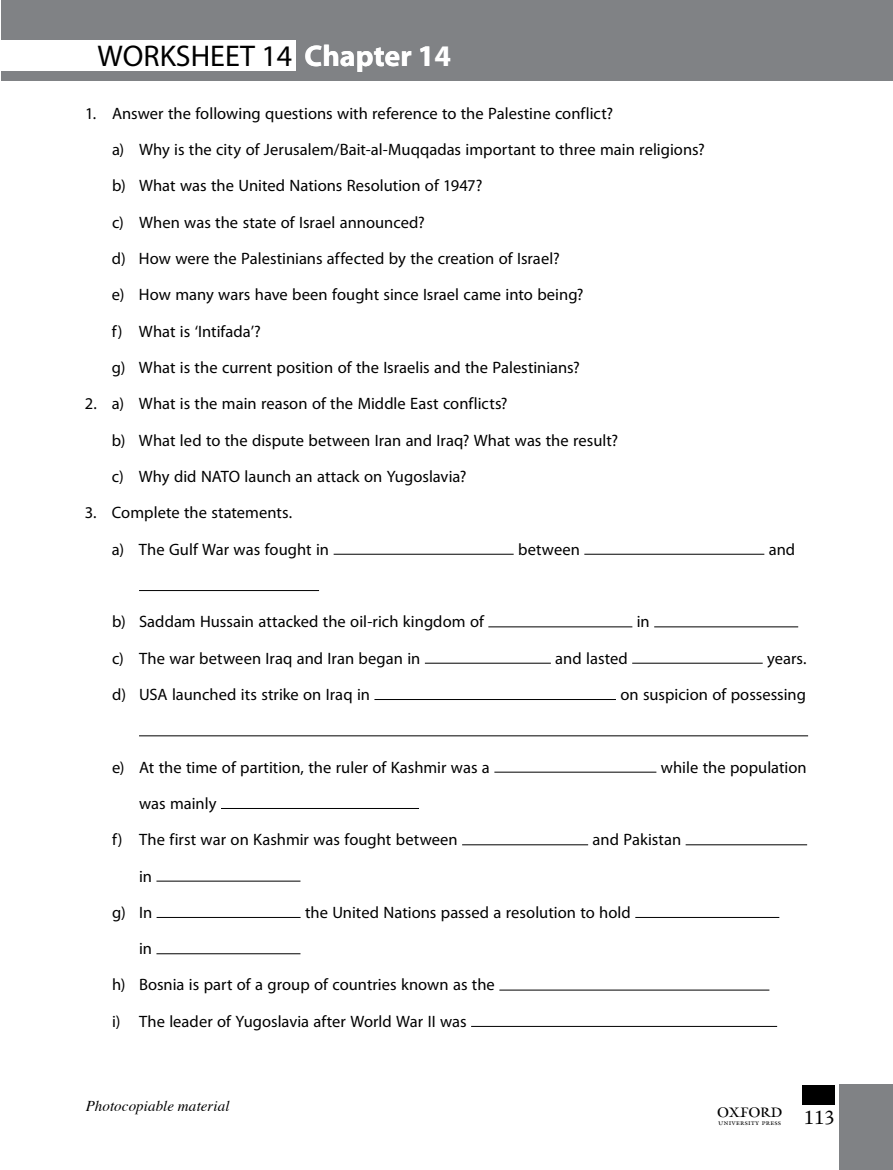
<style>
.page{position:relative;width:893px;height:1170px;background:#fff}
.page>*{position:absolute;margin:0;border:0;box-sizing:border-box;transform-origin:0 0}
.t1{font:30px "Myriad Pro";color:#000}
.t2{font:21px "Adobe Jenson Pro";color:#000}
.t3{font:16.5px/36.3px "Myriad Pro";color:#000}
.t4{font:italic 15px "Times";letter-spacing:.005em;color:#000}
.s1{font-weight:700;color:#fff}
.s2{font-family:"OUP1";font-size:22.5px}
</style>
<div class="page">
<div style="left:802px;top:1084px;width:32px;height:20px;background:#000"></div>
<div style="left:840px;top:1084px;width:53px;height:85px;background:#808285"></div>
<div style="left:1px;top:0;width:892px;height:80px;background:#808285"></div>
<div style="left:1px;top:40px;width:295px;height:31px;background:#fff"></div>
<hr style="left:334px;top:554px;width:180px;height:1px;background:#000">
<hr style="left:584px;top:554px;width:180px;height:1px;background:#000">
<hr style="left:139px;top:590px;width:180px;height:1px;background:#000">
<hr style="left:488px;top:626px;width:144px;height:1px;background:#000">
<hr style="left:654px;top:626px;width:144px;height:1px;background:#000">
<hr style="left:425px;top:662px;width:126px;height:1px;background:#000">
<hr style="left:632px;top:662px;width:131px;height:1px;background:#000">
<hr style="left:374px;top:699px;width:242px;height:1px;background:#000">
<hr style="left:139px;top:735px;width:669px;height:1px;background:#000">
<hr style="left:494px;top:771px;width:162px;height:1px;background:#000">
<hr style="left:221px;top:808px;width:198px;height:1px;background:#000">
<hr style="left:462px;top:844px;width:126px;height:1px;background:#000">
<hr style="left:686px;top:844px;width:121px;height:1px;background:#000">
<hr style="left:156px;top:880px;width:144px;height:1px;background:#000">
<hr style="left:157px;top:917px;width:144px;height:1px;background:#000">
<hr style="left:635px;top:917px;width:144px;height:1px;background:#000">
<hr style="left:156px;top:953px;width:144px;height:1px;background:#000">
<hr style="left:499px;top:989px;width:270px;height:1px;background:#000">
<hr style="left:471px;top:1025px;width:306px;height:1px;background:#000">
<h1 class="t1" style="left:97px;top:38px;width:355px">WORKSHEET 14 <span class="s1">Chapter 14</span></h1>
<p class="t3" style="left:85px;top:95px;width:529px">1. Answer the following questions with reference to the Palestine conflict?</p>
<p class="t3" style="left:112px;top:131px;width:594px">a) Why is the city of Jerusalem/Bait-al-Muqqadas important to three main religions?</p>
<p class="t3" style="left:112px;top:167px;width:372px">b) What was the United Nations Resolution of 1947? c) When was the state of Israel announced?</p>
<p class="t3" style="left:112px;top:240px;width:449px">d) How were the Palestinians affected by the creation of Israel?</p>
<p class="t3" style="left:112px;top:276px;width:473px">e) How many wars have been fought since Israel came into being?</p>
<p class="t3" style="left:112px;top:313px;width:150px">f) What is ‘Intifada’?</p>
<p class="t3" style="left:112px;top:349px;width:469px">g) What is the current position of the Israelis and the Palestinians?</p>
<p class="t3" style="left:85px;top:385px;width:424px">2. a) What is the main reason of the Middle East conflicts?</p>
<p class="t3" style="left:112px;top:421px;width:508px">b) What led to the dispute between Iran and Iraq? What was the result? c) Why did NATO launch an attack on Yugoslavia?</p>
<p class="t3" style="left:112px;top:494px;width:219px;text-indent:-27px">3. Complete the statements.<br>a) The Gulf War was fought in</p>
<p class="t3" style="left:518px;top:530px;width:63px">between</p>
<p class="t3" style="left:769px;top:530px;width:28px">and</p>
<p class="t3" style="left:112px;top:603px;width:373px">b) Saddam Hussain attacked the oil-rich kingdom of</p>
<p class="t3" style="left:637px;top:603px;width:15px">in</p>
<p class="t3" style="left:112px;top:639px;width:310px">c) The war between Iraq and Iran began in</p>
<p class="t3" style="left:555px;top:639px;width:74px">and lasted</p>
<p class="t3" style="left:767px;top:639px;width:41px">years.</p>
<p class="t3" style="left:112px;top:676px;width:259px">d) USA launched its strike on Iraq in</p>
<p class="t3" style="left:620px;top:676px;width:187px">on suspicion of possessing</p>
<p class="t3" style="left:112px;top:748px;width:379px">e) At the time of partition, the ruler of Kashmir was a</p>
<p class="t3" style="left:661px;top:748px;width:147px">while the population</p>
<p class="t3" style="left:112px;top:784px;width:347px;text-indent:27px">was mainly<br>f) The first war on Kashmir was fought between</p>
<p class="t3" style="left:593px;top:821px;width:90px">and Pakistan</p>
<p class="t3" style="left:112px;top:857px;width:42px;text-align:right">in<br>g) In</p>
<p class="t3" style="left:305px;top:893px;width:327px">the United Nations passed a resolution to hold</p>
<p class="t3" style="left:112px;top:930px;width:384px;text-indent:27px">in<br>h) Bosnia is part of a group of countries known as the</p>
<p class="t3" style="left:112px;top:1002px;width:356px">i) The leader of Yugoslavia after World War II was</p>
<p class="t4" style="left:86px;top:1096px;width:145px">Photocopiable material</p>
<p class="t2" style="left:718px;top:1105px;width:118px"><span class="s2">1</span> 113</p>
</div>
